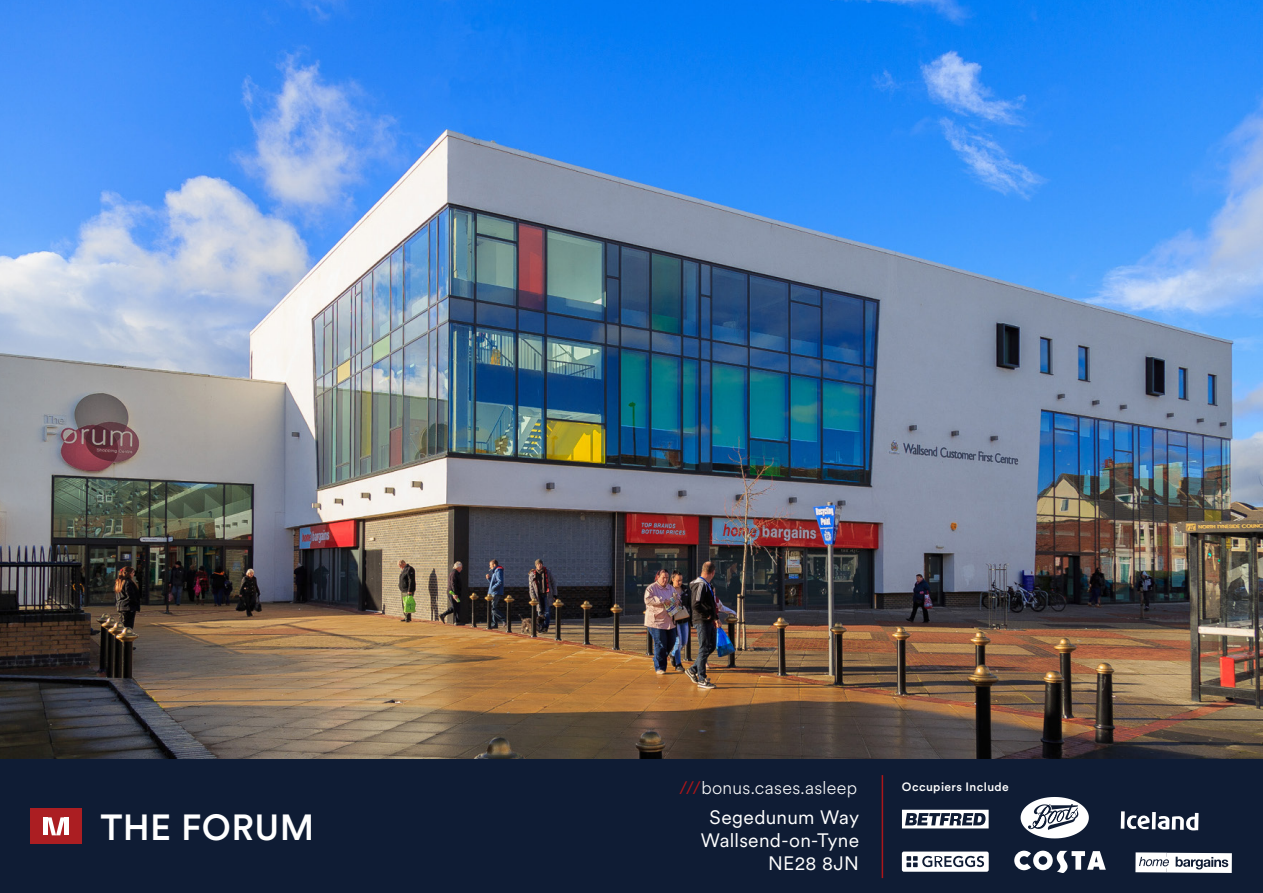
<style>
.page{position:relative;width:1263px;height:893px;background:#fff}
.page>*{position:absolute;margin:0;border:0;box-sizing:border-box;transform-origin:0 0}
.t1{font:500 36px "Circular XX";letter-spacing:.01em;color:#fff}
.t2{font:19.2px "Circular XX";letter-spacing:.015em;color:#fff}
.t3{font:300 18px "Circular XX";letter-spacing:.015em;color:#fff}
.t4{font:500 12px "Circular XX";letter-spacing:.035em;color:#fff}
.s1{font-weight:400;color:#ab161a}
</style>
<div class="page">
<img style="left:0;top:0;width:1263px;height:759px">
<div style="left:0;top:759px;width:1263px;height:134px;background:#0f1c34"></div>
<div style="left:30px;top:808px;width:52px;height:36px;background:#ab1e22"></div>
<hr style="left:65px;top:817px;width:4px;height:18px;background:#fff">
<hr style="left:43px;top:817px;width:4px;height:18px;background:#fff">
<svg style="left:47px;top:817px;width:18px;height:18px"></svg>
<hr style="left:882px;top:775px;width:1px;height:103px;background:#ab161a">
<svg style="left:902px;top:810px;width:87px;height:18px"></svg>
<svg style="left:1020px;top:797px;width:69px;height:41px"></svg>
<svg style="left:1014px;top:851px;width:92px;height:22px"></svg>
<svg style="left:902px;top:851px;width:87px;height:21px;background:#c2c5cb"></svg>
<svg style="left:1121px;top:811px;width:77px;height:19px"></svg>
<svg style="left:1135px;top:852px;width:97px;height:21px;background:#c6cacf"></svg>
<p class="t1" style="left:100px;top:803px;width:215px">THE FORUM</p>
<p class="t3" style="left:679px;top:775px;width:180px"><span class="s1">///</span>bonus.cases.asleep</p>
<p class="t2" style="left:710px;top:804px;width:151px">Segedunum Way</p>
<p class="t2" style="left:701px;top:827px;width:160px">Wallsend-on-Tyne</p>
<p class="t2" style="left:768px;top:850px;width:92px">NE28 8JN</p>
<p class="t4" style="left:902px;top:779px;width:109px">Occupiers Include</p>
</div>
